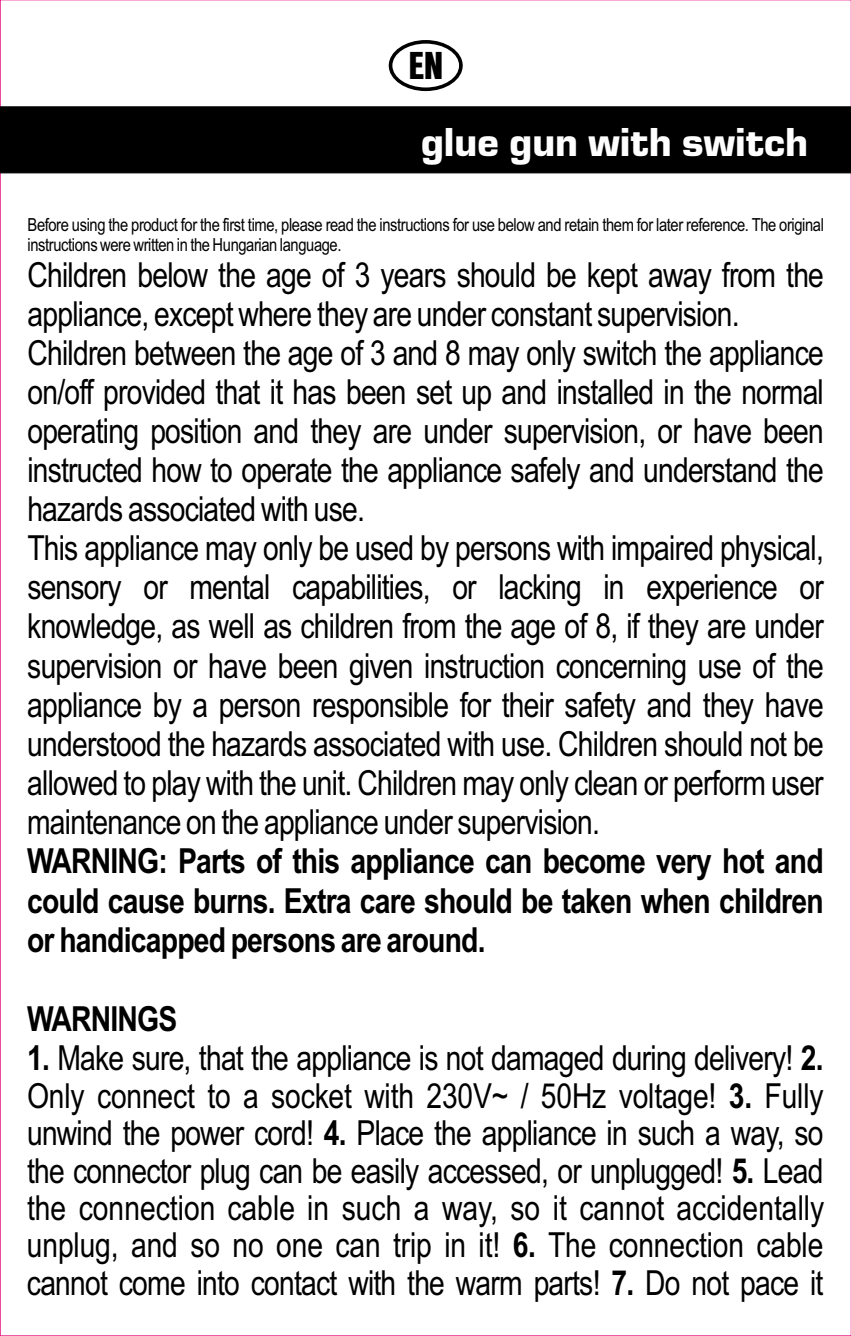
<style>
.page{position:relative;width:851px;height:1336px;background:#fff}
.page>*{position:absolute;margin:0;border:0;box-sizing:border-box;transform-origin:0 0}
.t1{font:42px "Eurostile TEE Blac";color:#fefefe}
.t2{font:40.5px "Nimbus San DEE Blac Cond";color:#000}
.t3{font:36px "Eurostile TEE Blac";color:#fefefe}
.t4{font:34.5px/39px "Arial Narrow";letter-spacing:-.025em;color:#000}
.t5{font:700 34.5px/39.3px "Arial Narrow";letter-spacing:-.025em;color:#000;text-align:justify}
.t6{font:18px/20.4px "Arial Narrow";letter-spacing:-.025em;color:#000}
.s1{font-weight:700}
</style>
<div class="page">
<div style="left:0;top:106px;width:850px;height:67px;background:#000"></div>
<svg style="left:388px;top:40px;width:74px;height:51px"></svg>
<p class="t2" style="left:408px;top:49px;width:36px">EN</p>
<p class="t1" style="left:421px;top:125px;width:388px">glue gun with switch</p>
<p class="t3" style="left:531px;top:137px;width:326px">forrasztópáka állom</p>
<p class="t6" style="left:28px;top:216px;width:797px">Before using the product for the first time, please read the instructions for use below and retain them for later reference. The original instructions were written in the Hungarian language.</p>
<p class="t4" style="left:27px;top:258px;width:798px">Children below the age of 3 years should be kept away from the appliance, except where they are under constant supervision.<br>Children between the age of 3 and 8 may only switch the appliance on/off provided that it has been set up and installed in the normal operating position and they are under supervision, or have been instructed how to operate the appliance safely and understand the hazards associated with use.<br>This appliance may only be used by persons with impaired physical, sensory or mental capabilities, or lacking in experience or knowledge, as well as children from the age of 8, if they are under supervision or have been given instruction concerning use of the appliance by a person responsible for their safety and they have understood the hazards associated with use. Children should not be allowed to play with the unit. Children may only clean or perform user maintenance on the appliance under supervision.</p>
<p class="t5" style="left:27px;top:844px;width:798px">WARNING: Parts of this appliance can become very hot and could cause burns. Extra care should be taken when children or handicapped persons are around.</p>
<p class="t5" style="left:27px;top:1002px;width:152px">WARNINGS</p>
<p class="t4" style="left:27px;top:1042px;width:798px;line-height:37.5px;text-align:justify"><span class="s1">1.</span> Make sure, that the appliance is not damaged during delivery! <span class="s1">2.<br></span>Only connect to a socket with 230V~ / 50Hz voltage! <span class="s1">3.</span> Fully unwind the power cord! <span class="s1">4.</span> Place the appliance in such a way, so the connector plug can be easily accessed, or unplugged! <span class="s1">5.</span> Lead the connection cable in such a way, so it cannot accidentally unplug, and so no one can trip in it! <span class="s1">6.</span> The connection cable cannot come into contact with the warm parts! <span class="s1">7.</span> Do not pace it</p>
</div>
